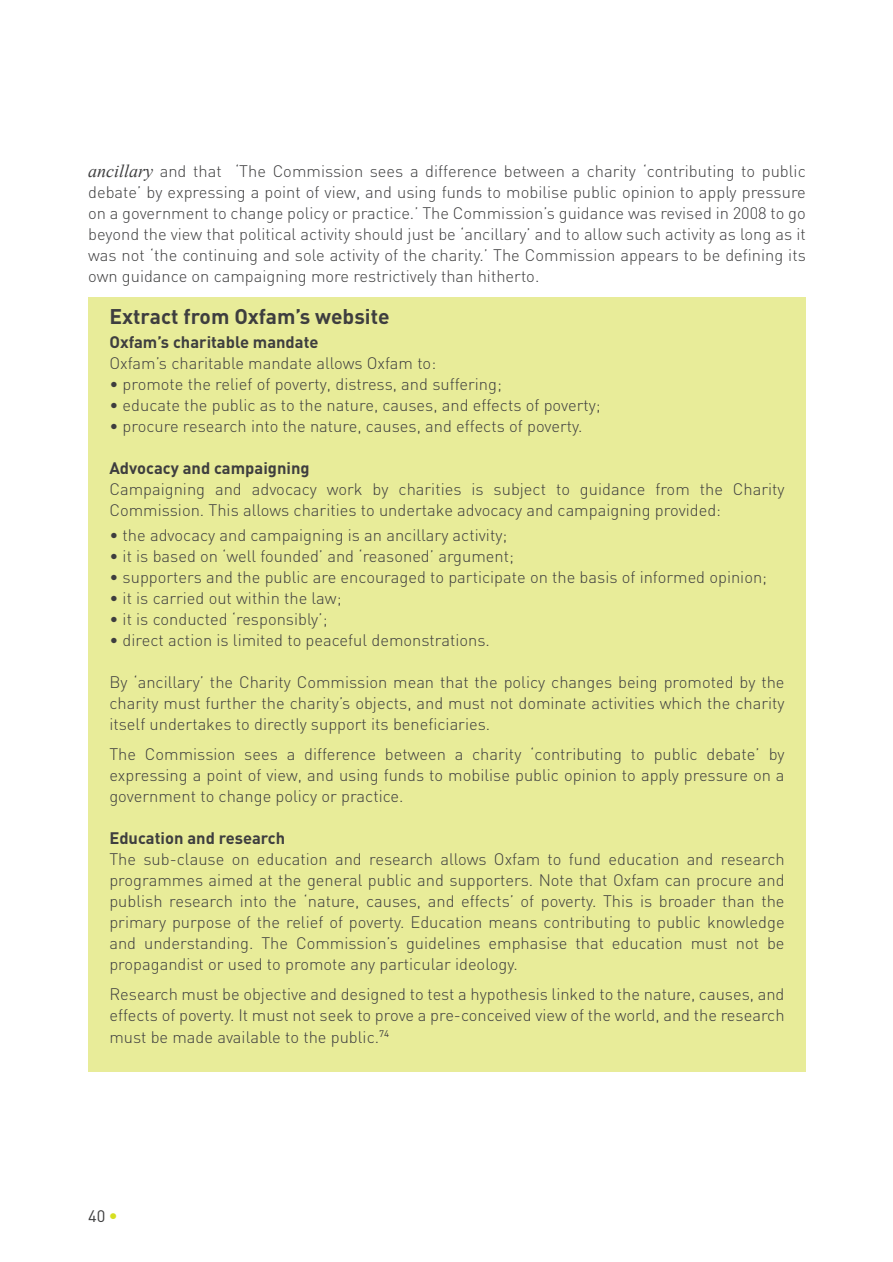
<style>
.page{position:relative;width:893px;height:1262px;background:#fff}
.page>*{position:absolute;margin:0;border:0;box-sizing:border-box;transform-origin:0 0}
.t1{font:700 21px "DIN";color:#3e3e3f}
.t2{font:300 16.5px/21px "DIN";color:#3e3e3f;text-align:justify}
.t3{font:700 16.5px "DIN";color:#3e3e3f}
.t4{font:16.5px "DIN";color:#3e3e3f}
.s1{font-family:"Times New Roman";font-weight:400;font-style:italic;font-size:18px}
.s2{font-family:"DIN25";color:#d6df21}
</style>
<div class="page">
<div style="left:88px;top:298px;width:717px;height:774px;background:#e8ec99"></div>
<p class="t2" style="left:88px;top:160px;width:719px"><span class="s1">ancillary</span> and that ‘The Commission sees a difference between a charity ‘contributing to public debate’ by expressing a point of view, and using funds to mobilise public opinion to apply pressure on a government to change policy or practice.’ The Commission’s guidance was revised in 2008 to go beyond the view that political activity should just be ‘ancillary’ and to allow such activity as long as it was not ‘the continuing and sole activity of the charity.’ The Commission appears to be defining its own guidance on campaigning more restrictively than hitherto.</p>
<p class="t1" style="left:109px;top:302px;width:281px">Extract from Oxfam’s website</p>
<p class="t3" style="left:109px;top:331px;width:210px">Oxfam’s charitable mandate</p>
<p class="t2" style="left:109px;top:352px;width:328px">Oxfam’s charitable mandate allows Oxfam to:</p>
<p class="t2" style="left:109px;top:373px;width:394px">• promote the relief of poverty, distress, and suffering;</p>
<p class="t2" style="left:109px;top:394px;width:492px">• educate the public as to the nature, causes, and effects of poverty;</p>
<p class="t2" style="left:109px;top:415px;width:474px">• procure research into the nature, causes, and effects of poverty.</p>
<p class="t3" style="left:109px;top:457px;width:202px">Advocacy and campaigning</p>
<p class="t2" style="left:109px;top:478px;width:676px">Campaigning and advocacy work by charities is subject to guidance from the Charity<br>Commission. This allows charities to undertake advocacy and campaigning provided:</p>
<p class="t2" style="left:109px;top:525px;width:399px">• the advocacy and campaigning is an ancillary activity;</p>
<p class="t2" style="left:109px;top:546px;width:406px">• it is based on ‘well founded’ and ‘reasoned’ argument;</p>
<p class="t2" style="left:109px;top:567px;width:659px">• supporters and the public are encouraged to participate on the basis of informed opinion;</p>
<p class="t2" style="left:109px;top:588px;width:233px">• it is carried out within the law;</p>
<p class="t2" style="left:109px;top:609px;width:219px">• it is conducted ‘responsibly’;</p>
<p class="t2" style="left:109px;top:630px;width:382px">• direct action is limited to peaceful demonstrations.</p>
<p class="t2" style="left:109px;top:672px;width:676px">By ‘ancillary’ the Charity Commission mean that the policy changes being promoted by the charity must further the charity’s objects, and must not dominate activities which the charity itself undertakes to directly support its beneficiaries.</p>
<p class="t2" style="left:109px;top:744px;width:676px">The Commission sees a difference between a charity ‘contributing to public debate’ by expressing a point of view, and using funds to mobilise public opinion to apply pressure on a government to change policy or practice.</p>
<p class="t3" style="left:109px;top:827px;width:177px">Education and research</p>
<p class="t2" style="left:109px;top:849px;width:676px">The sub-clause on education and research allows Oxfam to fund education and research programmes aimed at the general public and supporters. Note that Oxfam can procure and publish research into the ‘nature, causes, and effects’ of poverty. This is broader than the primary purpose of the relief of poverty. Education means contributing to public knowledge and understanding. The Commission’s guidelines emphasise that education must not be propagandist or used to promote any particular ideology.</p>
<p class="t2" style="left:109px;top:984px;width:676px">Research must be objective and designed to test a hypothesis linked to the nature, causes, and effects of poverty. It must not seek to prove a pre-conceived view of the world, and the research must be made available to the public.<sup>74</sup></p>
<p class="t4" style="left:88px;top:1206px;width:31px">40 <span class="s2">•</span></p>
</div>
